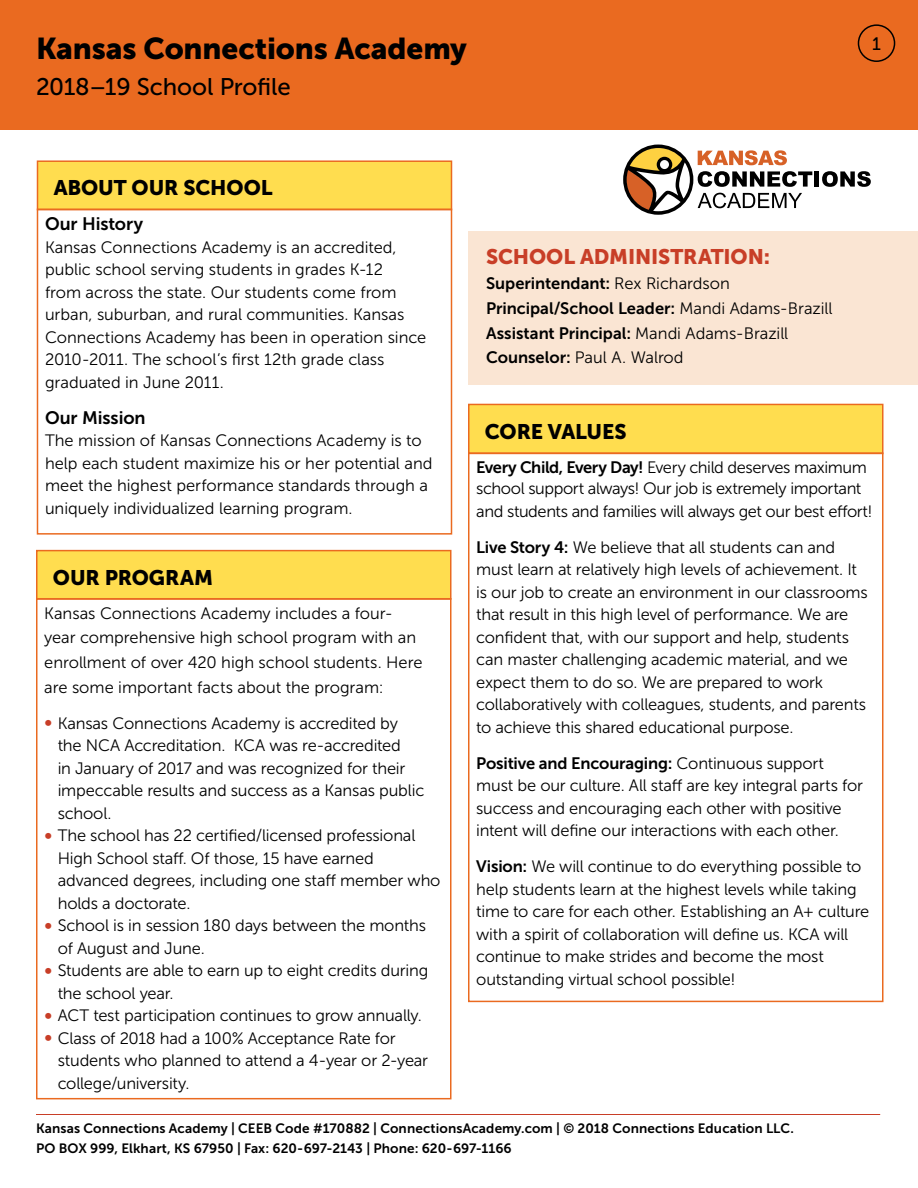
<style>
.page{position:relative;width:918px;height:1188px;background:#fff}
.page>*{position:absolute;margin:0;border:0;box-sizing:border-box;transform-origin:0 0}
.t1{font:30px "Museo Sans 900";letter-spacing:-.005em;color:#000}
.t2{font:24px "Museo Sans 500";letter-spacing:-.01em;color:#000}
.H3__heading1{font:21px "Museo Sans 900";letter-spacing:-.005em;color:#000}
.t3{font:21px "Museo Sans 900";letter-spacing:-.005em;color:#c83e27}
.H4__H2{font:18px "Museo Sans 700";letter-spacing:-.005em;color:#000}
.t4{font:18px "Museo Sans 500";color:#000}
.P1{font:16.5px/22.5px "Museo Sans 300";letter-spacing:-.01em;color:#000}
.t5{font:16.5px/24.8px "Museo Sans 700";letter-spacing:-.005em;color:#000}
.t6{font:13.5px/20.2px "Museo Sans 700";letter-spacing:.01em;color:#000}
.s1{font-size:21px;color:#c83e27}
.s2{font-family:"Museo Sans 300"}
.s3{font-family:"Museo Sans 700"}
</style>
<div class="page">
<div style="left:0;top:0;width:918px;height:130px;background:#ea6a20"></div>
<hr style="left:36px;top:1114px;width:844px;height:1px;background:#c83e27">
<div style="left:858px;top:24px;width:37px;height:38px;border:2px solid #000;border-radius:50%"></div>
<div style="left:37px;top:160px;width:415px;height:50px;background:#ffdd4f;border:2px solid #ea6a20"></div>
<div style="left:36px;top:550px;width:416px;height:50px;background:#ffdd4f;border:2px solid #ea6a20"></div>
<div style="left:468px;top:404px;width:416px;height:50px;background:#ffdd4f;border:2px solid #ea6a20"></div>
<hr style="left:815px;top:171px;width:4px;height:16px;background:#000">
<svg style="left:822px;top:171px;width:49px;height:16px"></svg>
<svg style="left:623px;top:145px;width:189px;height:70px"></svg>
<div style="left:37px;top:209px;width:415px;height:326px;border:2px solid #ea6a20"></div>
<div style="left:36px;top:598px;width:416px;height:501px;border:2px solid #ea6a20"></div>
<div style="left:468px;top:452px;width:416px;height:550px;border:2px solid #ea6a20"></div>
<div style="left:468px;top:231px;width:450px;height:153px;background:#fae5d3"></div>
<h1 class="t1" style="left:36px;top:31px;width:432px">Kansas Connections Academy</h1>
<h2 class="t2" style="left:36px;top:73px;width:256px">2018–19 School Profile</h2>
<p class="t4" style="left:872px;top:33px;width:10px">1</p>
<h1 class="H3__heading1" style="left:54px;top:176px;width:220px">ABOUT OUR SCHOOL</h1>
<h2 class="H4__H2" style="left:45px;top:214px;width:100px">Our History</h2>
<p class="P1" style="left:45px;top:236px;width:383px">Kansas Connections Academy is an accredited, public school serving students in grades K-12<br>from across the state. Our students come from urban, suburban, and rural communities. Kansas Connections Academy has been in operation since 2010-2011. The school’s first 12th grade class graduated in June 2011.</p>
<h2 class="H4__H2" style="left:45px;top:408px;width:102px">Our Mission</h2>
<p class="P1" style="left:45px;top:430px;width:389px">The mission of Kansas Connections Academy is to help each student maximize his or her potential and meet the highest performance standards through a uniquely individualized learning program.</p>
<h3 class="H3__heading1" style="left:53px;top:565px;width:162px">OUR PROGRAM</h3>
<p class="P1" style="left:44px;top:601px;width:380px;line-height:24.8px">Kansas Connections Academy includes a four&shy;year comprehensive high school program with an enrollment of over 420 high school students. Here are some important facts about the program:</p>
<p class="P1" style="left:58px;top:712px;width:368px;text-indent:-14px"><span class="s1">•</span> Kansas Connections Academy is accredited by the NCA Accreditation. KCA was re-accredited<br>in January of 2017 and was recognized for their impeccable results and success as a Kansas public school.</p>
<p class="P1" style="left:58px;top:825px;width:384px;text-indent:-14px"><span class="s1">•</span> The school has 22 certified/licensed professional High School staff. Of those, 15 have earned advanced degrees, including one staff member who holds a doctorate.</p>
<p class="P1" style="left:58px;top:915px;width:370px;text-indent:-14px"><span class="s1">•</span> School is in session 180 days between the months of August and June.</p>
<p class="P1" style="left:58px;top:960px;width:372px;text-indent:-14px"><span class="s1">•</span> Students are able to earn up to eight credits during the school year.</p>
<p class="P1" style="left:44px;top:1005px;width:379px"><span class="s1">•</span> ACT test participation continues to grow annually.</p>
<p class="P1" style="left:58px;top:1027px;width:372px;text-indent:-14px"><span class="s1">•</span> Class of 2018 had a 100% Acceptance Rate for students who planned to attend a 4-year or 2-year college/university.</p>
<p class="t3" style="left:486px;top:245px;width:286px">SCHOOL ADMINISTRATION:</p>
<p class="t5" style="left:486px;top:271px;width:348px">Superintendant: <span class="s2">Rex Richardson<br></span>Principal/School Leader: <span class="s2">Mandi Adams-Brazill<br></span>Assistant Principal: <span class="s2">Mandi Adams-Brazill</span></p>
<p class="P1" style="left:486px;top:347px;width:199px"><span class="s3">Counselor:</span> Paul A. Walrod</p>
<p class="H3__heading1" style="left:485px;top:419px;width:143px">CORE VALUES</p>
<p class="P1" style="left:476px;top:457px;width:392px;line-height:21px"><span class="s3">Every Child, Every Day!</span> Every child deserves maximum school support always! Our job is extremely important</p>
<p class="P1" style="left:476px;top:493px;width:398px;line-height:36px">and students and families will always get our best effort!<br><span class="s3">Live Story 4:</span> We believe that all students can and</p>
<p class="P1" style="left:476px;top:558px;width:393px">must learn at relatively high levels of achievement. It is our job to create an environment in our classrooms that result in this high level of performance. We are confident that, with our support and help, students can master challenging academic material, and we expect them to do so. We are prepared to work collaboratively with colleagues, students, and parents to achieve this shared educational purpose.</p>
<p class="t5" style="left:476px;top:751px;width:349px">Positive and Encouraging: <span class="s2">Continuous support</span></p>
<p class="P1" style="left:476px;top:774px;width:388px">must be our culture. All staff are key integral parts for success and encouraging each other with positive intent will define our interactions with each other.</p>
<p class="P1" style="left:476px;top:855px;width:395px"><span class="s3">Vision:</span> We will continue to do everything possible to help students learn at the highest levels while taking time to care for each other. Establishing an A+ culture with a spirit of collaboration will define us. KCA will continue to make strides and become the most outstanding virtual school possible!</p>
<p class="t6" style="left:36px;top:1118px;width:760px">Kansas Connections Academy | CEEB Code #170882 | ConnectionsAcademy.com | © 2018 Connections Education LLC.<br>PO BOX 999, Elkhart, KS 67950 | Fax: 620-697-2143 | Phone: 620-697-1166</p>
</div>
